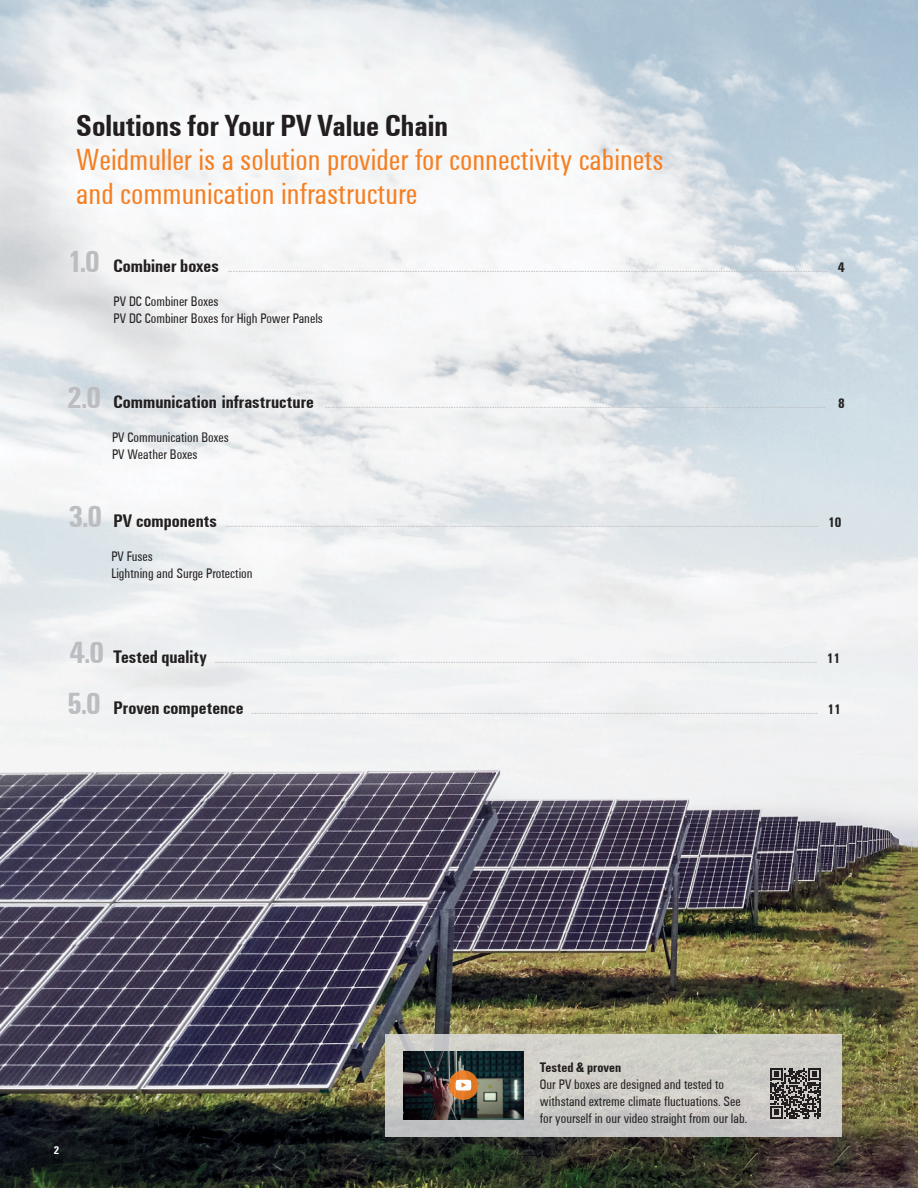
<style>
.page{position:relative;width:918px;height:1188px;background:#fff}
.page>*{position:absolute;margin:0;border:0;box-sizing:border-box;transform-origin:0 0}
.t1{font:31.5px/34px "Weidmueller Condensed";color:#f57f21}
.t2{font:700 31.5px "Weidmueller Condensed";color:#231f20}
.t3{font:700 31.5px/51px "Weidmueller Condensed";color:#bcbdc0}
.t4{font:14.25px "Weidmueller Condensed";color:#bcbdc0}
.t5{font:14.25px/17px "Weidmueller Condensed";color:#231f20}
.t6{font:700 14.25px "Weidmueller Condensed";color:#231f20}
.t7{font:700 11.7px "Weidmueller Condensed";color:#fff}
.s1{font-weight:700;font-size:18.75px;color:#231f20}
.s2{font-weight:700;color:#231f20}
</style>
<div class="page">
<img style="left:0;top:0;width:918px;height:1188px">
<svg style="left:385px;top:1034px;width:457px;height:102px;background:#cbcac6"></svg>
<img style="left:404px;top:1051px;width:119px;height:68px">
<svg style="left:449px;top:1070px;width:29px;height:30px"></svg>
<svg style="left:455px;top:1080px;width:16px;height:11px"></svg>
<svg style="left:770px;top:1068px;width:51px;height:51px;background:#656261"></svg>
<h1 class="t2" style="left:76px;top:107px;width:373px">Solutions for Your PV Value Chain</h1>
<h1 class="t1" style="left:76px;top:142px;width:589px">Weidmuller is a solution provider for connectivity cabinets and communication infrastructure</h1>
<h1 class="t3" style="left:68px;top:236px;width:34px">1.0</h1>
<p class="t4" style="left:114px;top:259px;width:733px"><span class="s1">Combiner boxes</span> .......................................................................................................................................................................................................................................... <span class="s2">4</span></p>
<p class="t5" style="left:114px;top:293px;width:211px">PV DC Combiner Boxes<br>PV DC Combiner Boxes for High Power Panels</p>
<h1 class="t3" style="left:67px;top:372px;width:35px">2.0</h1>
<p class="t4" style="left:114px;top:395px;width:733px"><span class="s1">Communication infrastructure</span> ................................................................................................................................................................................................... <span class="s2">8</span></p>
<p class="t5" style="left:112px;top:429px;width:118px">PV Communication Boxes<br>PV Weather Boxes</p>
<h1 class="t3" style="left:69px;top:491px;width:35px">3.0</h1>
<p class="t4" style="left:114px;top:514px;width:729px"><span class="s1">PV components</span> ....................................................................................................................................................................................................................................... <span class="s2">10</span></p>
<p class="t5" style="left:111px;top:548px;width:143px">PV Fuses<br>Lightning and Surge Protection</p>
<h1 class="t3" style="left:68px;top:627px;width:38px">4.0<br>5.0</h1>
<p class="t4" style="left:114px;top:650px;width:728px"><span class="s1">Tested quality</span> ........................................................................................................................................................................................................................................... <span class="s2">11</span></p>
<p class="t4" style="left:114px;top:701px;width:729px"><span class="s1">Proven competence</span> ............................................................................................................................................................................................................................. <span class="s2">11</span></p>
<p class="t7" style="left:54px;top:1143px;width:7px">2</p>
<p class="t6" style="left:540px;top:1058px;width:83px">Tested &amp; proven</p>
<p class="t5" style="left:540px;top:1075px;width:209px">Our PV boxes are designed and tested to withstand extreme climate fluctuations. See for yourself in our video straight from our lab.</p>
</div>
